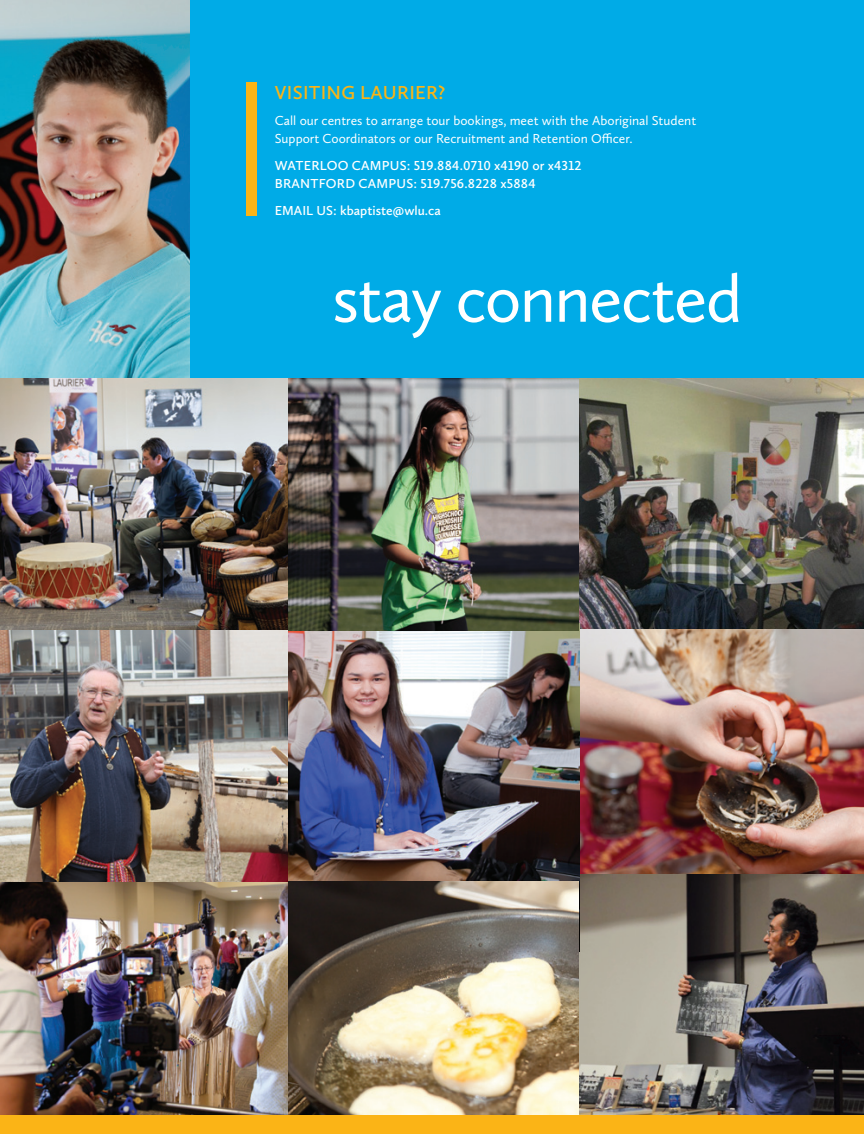
<style>
.page{position:relative;width:864px;height:1134px;background:#fff}
.page>*{position:absolute;margin:0;border:0;box-sizing:border-box;transform-origin:0 0}
.t1{font:69px "Calluna Sans";letter-spacing:-.025em;color:#fff}
.subheading{font:600 19.5px "Calluna Sans";letter-spacing:.015em;color:#fbb416}
.t2{font:13.5px/18.1px "Calluna Sans";color:#fff}
.t3{font:600 13.5px "Calluna Sans";letter-spacing:.015em;color:#fff}
</style>
<div class="page">
<img style="left:579px;top:378px;width:285px;height:252px">
<img style="left:579px;top:630px;width:285px;height:244px">
<img style="left:0;top:630px;width:288px;height:252px">
<img style="left:579px;top:874px;width:285px;height:241px">
<img style="left:0;top:378px;width:288px;height:252px">
<img style="left:288px;top:630px;width:291px;height:251px">
<img style="left:288px;top:881px;width:291px;height:234px">
<img style="left:0;top:882px;width:288px;height:233px">
<div style="left:0;top:0;width:864px;height:378px;background:#00abe7"></div>
<div style="left:0;top:1115px;width:864px;height:19px;background:#fbb416"></div>
<img style="left:288px;top:378px;width:291px;height:252px">
<div style="left:246px;top:83px;width:11px;height:133px;background:#fbb416"></div>
<img style="left:0;top:0;width:189px;height:378px">
<p class="subheading" style="left:275px;top:80px;width:172px">VISITING LAURIER?</p>
<p class="t2" style="left:275px;top:111px;width:423px">Call our centres to arrange tour bookings, meet with the Aboriginal Student<br>Support Coordinators or our Recruitment and Retention Officer.</p>
<p class="t3" style="left:275px;top:157px;width:308px">WATERLOO CAMPUS: 519.884.0710 x4190 or x4312</p>
<p class="t3" style="left:275px;top:175px;width:262px">BRANTFORD CAMPUS: 519.756.8228 x5884</p>
<p class="t3" style="left:275px;top:202px;width:168px">EMAIL US: kbaptiste@wlu.ca</p>
<p class="t1" style="left:332px;top:257px;width:412px">stay connected</p>
</div>
